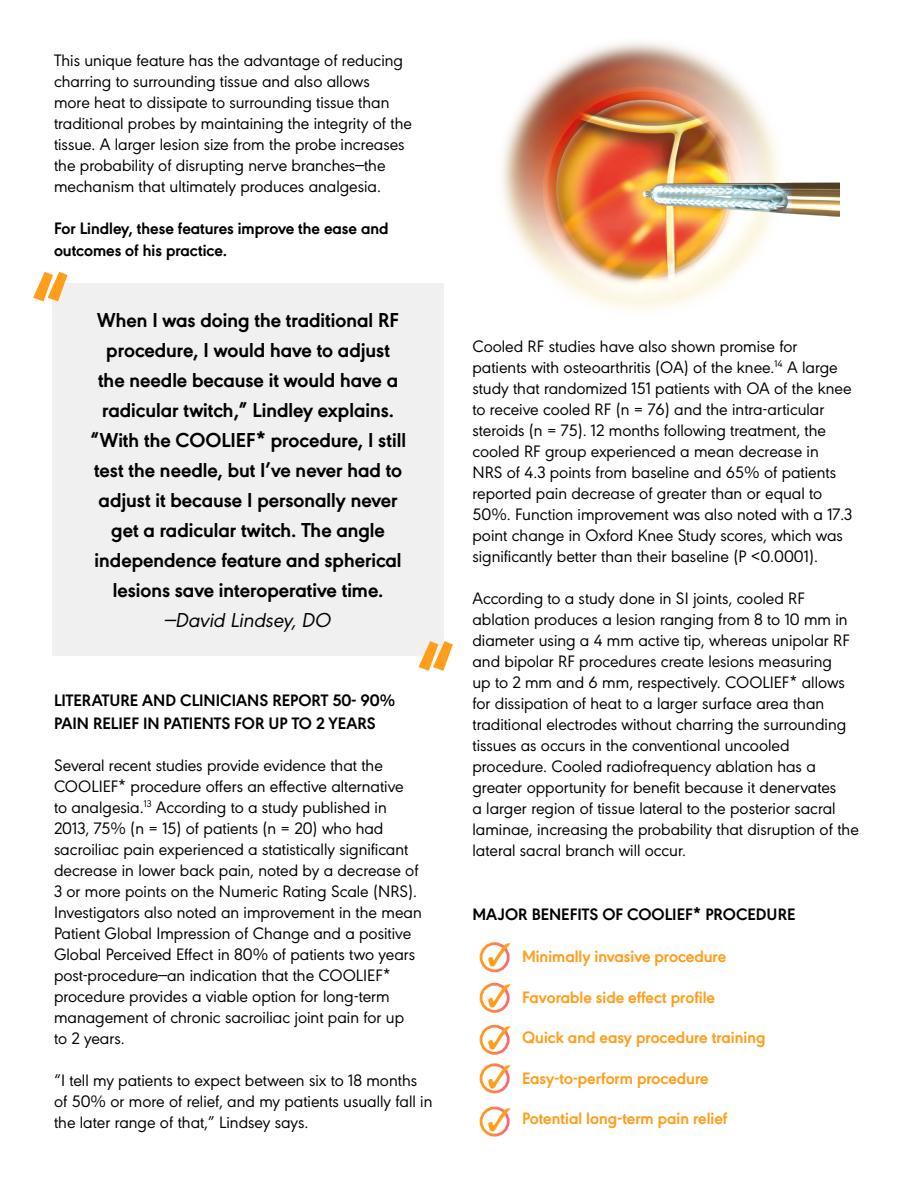
<style>
.page{position:relative;width:918px;height:1188px;background:#fff}
.page>*{position:absolute;margin:0;border:0;box-sizing:border-box;transform-origin:0 0}
.AV_Headline__2-Line{font:700 99px "Avanos Sans";color:#ff9e1c}
.AV_Pullquote_-_18_20{font:700 21px/30px "Avanos Sans";color:#000;text-align:center}
.AV_Body_Copy_-_11_5{font:17.25px/21px "Avanos Sans";color:#000}
.AV_Body_Copy_-_11_5-2{font:700 17.25px "Avanos Sans";color:#ff9e1c}
.AV_Subhead_-_11_5_15{font:700 17.25px/22.5px "Avanos Sans";color:#000}
.AV_Body_Copy_-_11_5-3{font:700 17.25px/22.5px "Avanos Sans";color:#000}
.s1{font-weight:400;font-style:italic}
</style>
<div class="page">
<div style="left:52px;top:284px;width:392px;height:372px;background:#f0f0f0"></div>
<div style="left:480px;top:942px;width:30px;height:30px;border:3px solid #fff;border-radius:50%"></div>
<div style="left:480px;top:983px;width:30px;height:30px;border:3px solid #fff;border-radius:50%"></div>
<div style="left:480px;top:1025px;width:30px;height:30px;border:3px solid #fff;border-radius:50%"></div>
<div style="left:480px;top:1063px;width:30px;height:30px;border:3px solid #fff;border-radius:50%"></div>
<div style="left:480px;top:1107px;width:30px;height:30px;border:3px solid #fff;border-radius:50%"></div>
<img style="left:501px;top:42px;width:339px;height:268px">
<svg style="left:488px;top:943px;width:22px;height:24px"></svg>
<svg style="left:488px;top:984px;width:22px;height:23px"></svg>
<svg style="left:488px;top:1026px;width:22px;height:23px"></svg>
<svg style="left:488px;top:1064px;width:22px;height:24px"></svg>
<svg style="left:488px;top:1107px;width:22px;height:24px"></svg>
<p class="AV_Body_Copy_-_11_5" style="left:54px;top:48px;width:360px">This unique feature has the advantage of reducing charring to surrounding tissue and also allows<br>more heat to dissipate to surrounding tissue than traditional probes by maintaining the integrity of the tissue. A larger lesion size from the probe increases the probability of disrupting nerve branches—the mechanism that ultimately produces analgesia.</p>
<p class="AV_Body_Copy_-_11_5-3" style="left:54px;top:215px;width:336px">For Lindley, these features improve the ease and outcomes of his practice.</p>
<p class="AV_Headline__2-Line" style="left:28px;top:236px;width:45px">“</p>
<p class="AV_Pullquote_-_18_20" style="left:90px;top:303px;width:317px">When I was doing the traditional RF procedure, I would have to adjust<br>the needle because it would have a radicular twitch,” Lindley explains. “With the COOLIEF* procedure, I still test the needle, but I’ve never had to adjust it because I personally never get a radicular twitch. The angle independence feature and spherical lesions save interoperative time. <span class="s1">—David Lindsey, DO</span></p>
<p class="AV_Headline__2-Line" style="left:414px;top:605px;width:45px">“</p>
<p class="AV_Subhead_-_11_5_15" style="left:54px;top:688px;width:343px">LITERATURE AND CLINICIANS REPORT 50- 90%<br>PAIN RELIEF IN PATIENTS FOR UP TO 2 YEARS</p>
<p class="AV_Body_Copy_-_11_5" style="left:54px;top:753px;width:369px">Several recent studies provide evidence that the COOLIEF* procedure offers an effective alternative<br>to analgesia.<sup>13</sup> According to a study published in 2013, 75% (n = 15) of patients (n = 20) who had sacroiliac pain experienced a statistically significant decrease in lower back pain, noted by a decrease of 3 or more points on the Numeric Rating Scale (NRS).<br>Investigators also noted an improvement in the mean Patient Global Impression of Change and a positive Global Perceived Effect in 80% of patients two years post-procedure—an indication that the COOLIEF* procedure provides a viable option for long-term management of chronic sacroiliac joint pain for up<br>to 2 years.</p>
<p class="AV_Body_Copy_-_11_5" style="left:54px;top:1068px;width:380px">“I tell my patients to expect between six to 18 months of 50% or more of relief, and my patients usually fall in the later range of that,” Lindsey says.</p>
<p class="AV_Body_Copy_-_11_5" style="left:472px;top:334px;width:381px">Cooled RF studies have also shown promise for patients with osteoarthritis (OA) of the knee.<sup>14</sup> A large study that randomized 151 patients with OA of the knee to receive cooled RF (n = 76) and the intra-articular steroids (n = 75). 12 months following treatment, the cooled RF group experienced a mean decrease in NRS of 4.3 points from baseline and 65% of patients reported pain decrease of greater than or equal to 50%. Function improvement was also noted with a 17.3 point change in Oxford Knee Study scores, which was significantly better than their baseline (P &lt;0.0001).</p>
<p class="AV_Body_Copy_-_11_5" style="left:472px;top:586px;width:388px">According to a study done in SI joints, cooled RF ablation produces a lesion ranging from 8 to 10 mm in diameter using a 4 mm active tip, whereas unipolar RF and bipolar RF procedures create lesions measuring<br>up to 2 mm and 6 mm, respectively. COOLIEF* allows for dissipation of heat to a larger surface area than traditional electrodes without charring the surrounding tissues as occurs in the conventional uncooled procedure. Cooled radiofrequency ablation has a greater opportunity for benefit because it denervates<br>a larger region of tissue lateral to the posterior sacral laminae, increasing the probability that disruption of the lateral sacral branch will occur.</p>
<p class="AV_Subhead_-_11_5_15" style="left:472px;top:902px;width:324px">MAJOR BENEFITS OF COOLIEF* PROCEDURE</p>
<p class="AV_Body_Copy_-_11_5-2" style="left:522px;top:944px;width:206px">Minimally invasive procedure</p>
<p class="AV_Body_Copy_-_11_5-2" style="left:522px;top:984px;width:195px">Favorable side effect profile</p>
<p class="AV_Body_Copy_-_11_5-2" style="left:522px;top:1025px;width:245px">Quick and easy procedure training</p>
<p class="AV_Body_Copy_-_11_5-2" style="left:522px;top:1065px;width:188px">Easy-to-perform procedure</p>
<p class="AV_Body_Copy_-_11_5-2" style="left:522px;top:1106px;width:207px">Potential long-term pain relief</p>
</div>
